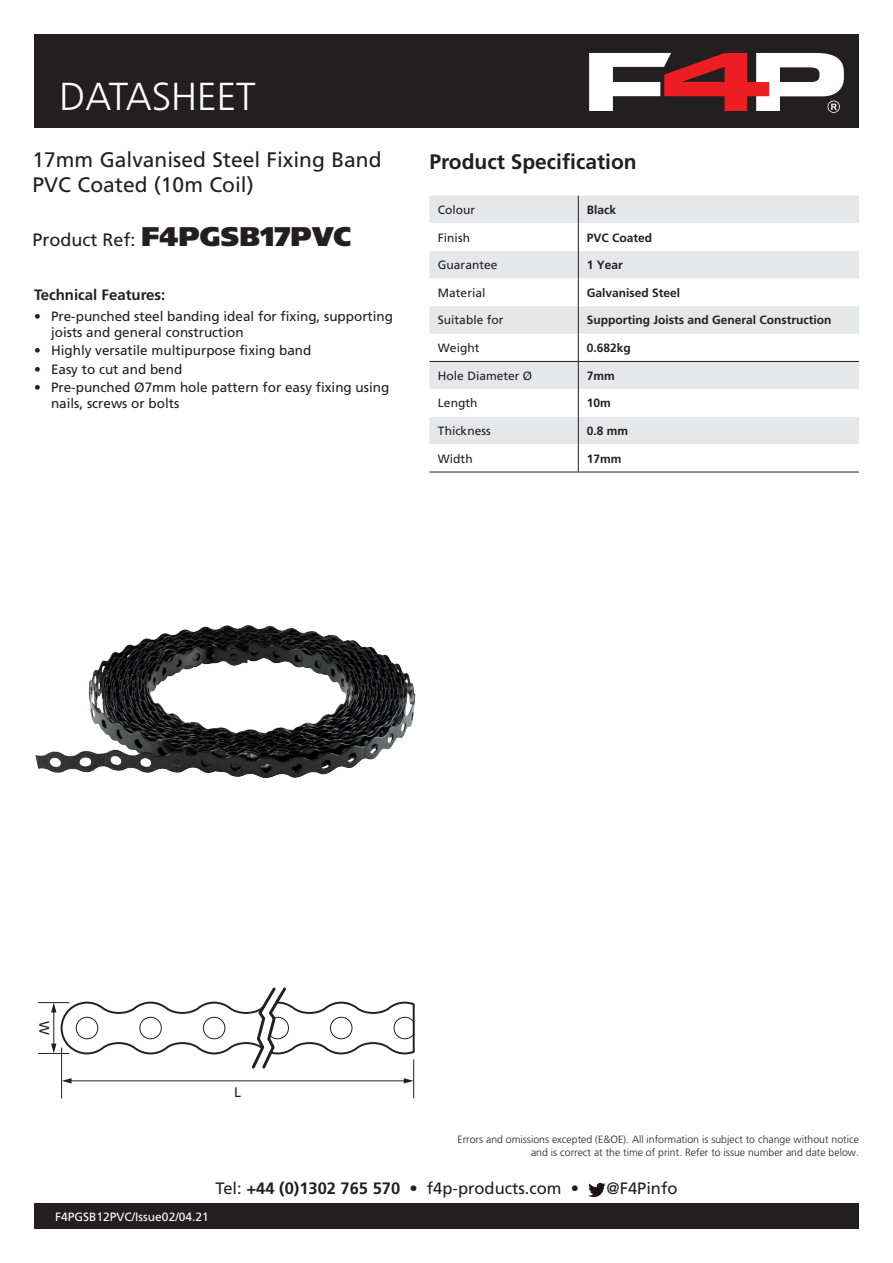
<style>
.page{position:relative;width:893px;height:1263px;background:#fff}
.page>*{position:absolute;margin:0;border:0;box-sizing:border-box;transform-origin:0 0}
.t1{font:300 39px "Frutiger LT Std";color:#fff}
.t2{font:21px "Frutiger LT Std";color:#231f20}
.t3{font:700 21px "Frutiger LT Std";color:#231f20}
.t4{font:18px "Frutiger LT Std";color:#231f20}
.t5{font:16.5px "Frutiger LT Std";color:#231f20}
.t6{font:700 15px "Frutiger LT Std";color:#231f20}
.t7{font:13.8px "Frutiger LT Std";color:#231f20}
.t8{font:13.5px/16.2px "Frutiger LT Std";color:#231f20}
.t9{font:700 12px "Frutiger LT Std";color:#231f20}
.t10{font:12px "Frutiger LT Std";color:#231f20}
.t11{font:12px "Frutiger LT Std";color:#fff}
.t12{font:300 10.5px/12.6px "Frutiger LT Std";color:#231f20;text-align:right}
.s1{font-weight:900;font-size:27px}
.s2{font-weight:700}
</style>
<div class="page">
<div style="left:34px;top:1203px;width:825px;height:26px;background:#231f20"></div>
<div style="left:34px;top:34px;width:825px;height:94px;background:#231f20"></div>
<svg style="left:589px;top:53px;width:255px;height:60px"></svg>
<img style="left:35px;top:625px;width:380px;height:154px">
<hr style="left:61px;top:1047px;width:1px;height:51px;background:#231f20">
<hr style="left:413px;top:1059px;width:1px;height:39px;background:#231f20">
<hr style="left:70px;top:1080px;width:336px;height:1px;background:#231f20">
<svg style="left:404px;top:1078px;width:10px;height:5px"></svg>
<svg style="left:62px;top:1078px;width:10px;height:5px"></svg>
<hr style="left:38px;top:1053px;width:31px;height:1px;background:#231f20">
<hr style="left:38px;top:1002px;width:31px;height:1px;background:#231f20">
<svg style="left:51px;top:987px;width:364px;height:84px"></svg>
<div style="left:429px;top:196px;width:430px;height:27px;background:#e6e7e9"></div>
<svg style="left:429px;top:223px;width:430px;height:249px"></svg>
<hr style="left:429px;top:361px;width:149px;height:1px;background:#231f20">
<hr style="left:578px;top:361px;width:281px;height:1px;background:#231f20">
<hr style="left:429px;top:472px;width:149px;height:1px;background:#231f20">
<hr style="left:578px;top:472px;width:281px;height:1px;background:#231f20">
<svg style="left:578px;top:196px;width:1px;height:276px"></svg>
<svg style="left:588px;top:1183px;width:18px;height:14px"></svg>
<h1 class="t1" style="left:60px;top:75px;width:198px">DATASHEET</h1>
<h2 class="t2" style="left:33px;top:147px;width:350px">17mm Galvanised Steel Fixing Band</h2>
<h2 class="t3" style="left:429px;top:149px;width:209px">Product Specification</h2>
<h2 class="t2" style="left:33px;top:172px;width:223px">PVC Coated (10m Coil)</h2>
<h3 class="t4" style="left:33px;top:229px;width:320px">Product Ref: <span class="s1">F4PGSB17PVC</span></h3>
<p class="t10" style="left:438px;top:203px;width:39px">Colour</p>
<p class="t9" style="left:587px;top:203px;width:31px">Black</p>
<p class="t10" style="left:438px;top:230px;width:34px">Finish</p>
<p class="t9" style="left:587px;top:230px;width:67px">PVC Coated</p>
<p class="t10" style="left:438px;top:258px;width:61px">Guarantee</p>
<p class="t9" style="left:587px;top:258px;width:38px">1 Year</p>
<p class="t10" style="left:438px;top:286px;width:49px">Material</p>
<p class="t9" style="left:587px;top:286px;width:95px">Galvanised Steel</p>
<p class="t10" style="left:438px;top:313px;width:67px">Suitable for</p>
<p class="t9" style="left:587px;top:313px;width:246px">Supporting Joists and General Construction</p>
<p class="t10" style="left:438px;top:341px;width:43px">Weight</p>
<p class="t9" style="left:587px;top:341px;width:46px">0.682kg</p>
<p class="t10" style="left:438px;top:369px;width:96px">Hole Diameter Ø</p>
<p class="t9" style="left:587px;top:369px;width:30px">7mm</p>
<p class="t10" style="left:438px;top:396px;width:41px">Length</p>
<p class="t9" style="left:587px;top:396px;width:26px">10m</p>
<p class="t10" style="left:438px;top:424px;width:54px">Thickness</p>
<p class="t9" style="left:587px;top:424px;width:43px">0.8 mm</p>
<p class="t10" style="left:438px;top:451px;width:36px">Width</p>
<p class="t9" style="left:587px;top:451px;width:36px">17mm</p>
<p class="t6" style="left:34px;top:286px;width:133px">Technical Features:</p>
<p class="t8" style="left:51px;top:308px;width:344px;text-indent:-17px">• Pre-punched steel banding ideal for fixing, supporting joists and general construction</p>
<p class="t8" style="left:34px;top:343px;width:279px">• Highly versatile multipurpose fixing band</p>
<p class="t8" style="left:34px;top:361px;width:150px">• Easy to cut and bend</p>
<p class="t8" style="left:51px;top:379px;width:340px;text-indent:-17px">• Pre-punched Ø7mm hole pattern for easy fixing using nails, screws or bolts</p>
<p class="t7" style="left:52px;top:1021px;width:15px;rotate:90deg">W</p>
<p class="t7" style="left:234px;top:1084px;width:8px">L</p>
<p class="t12" style="left:458px;top:1133px;width:403px">Errors and omissions excepted (E&amp;OE). All information is subject to change without notice and is correct at the time of print. Refer to issue number and date below.</p>
<p class="t11" style="left:55px;top:1210px;width:155px">F4PGSB12PVC/Issue02/04.21</p>
<p class="t5" style="left:215px;top:1179px;width:365px">Tel: <span class="s2">+44 (0)1302 765 570</span> • f4p-products.com •</p>
<p class="t5" style="left:607px;top:1179px;width:72px">@F4Pinfo</p>
</div>
